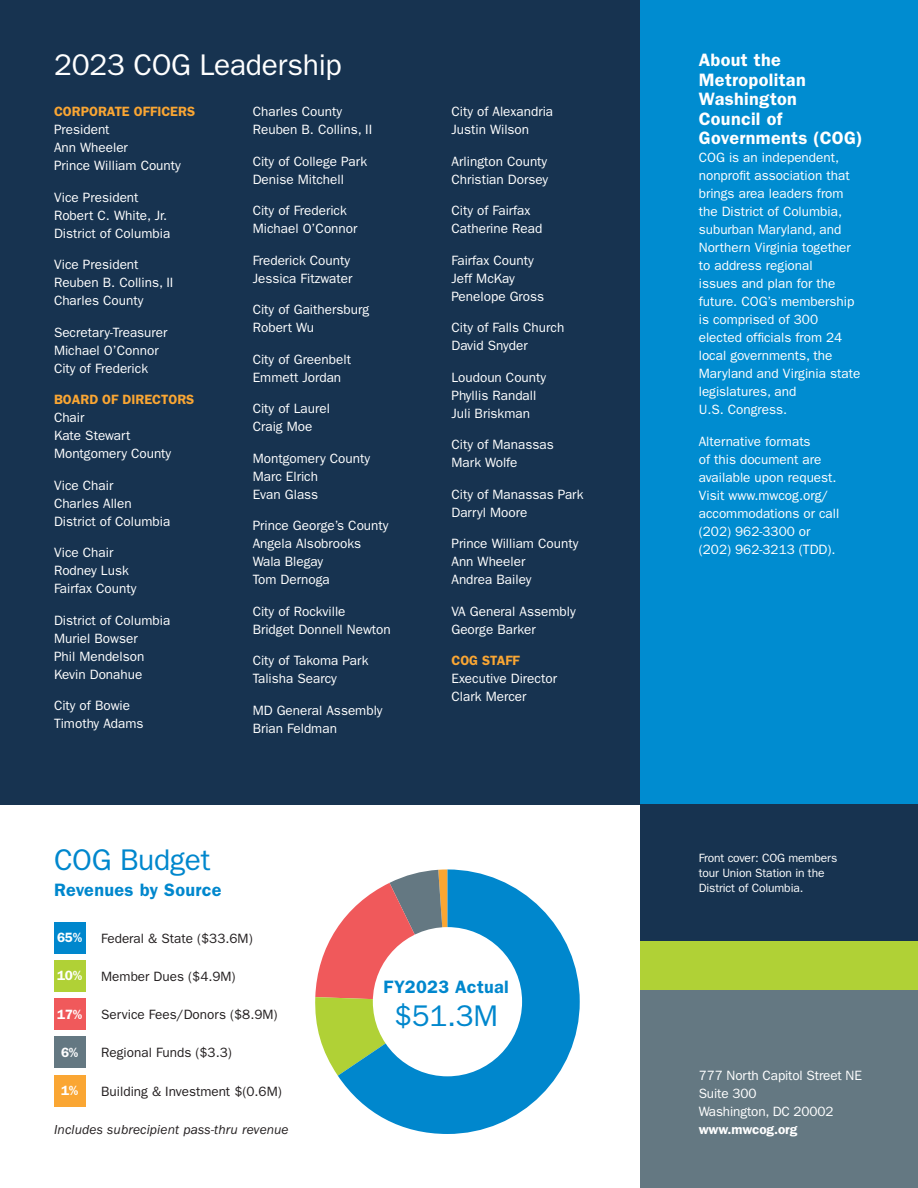
<style>
.page{position:relative;width:918px;height:1188px;background:#fff}
.page>*{position:absolute;margin:0;border:0;box-sizing:border-box;transform-origin:0 0}
.t1{font:30px "ITC Franklin Gothic Std";letter-spacing:-.01em;color:#fff}
.t2{font:30px "ITC Franklin Gothic Std";letter-spacing:-.01em;color:#0087cd}
.t3{font:600 18px/19.5px "ITC Franklin Gothic Std";letter-spacing:.02em;color:#fff}
.t4{font:600 18px "ITC Franklin Gothic Std";letter-spacing:.015em;color:#0087cd}
.t5{font:13.5px/18px "ITC Franklin Gothic Std";color:#fff}
.t6{font:13.5px "ITC Franklin Gothic Std";color:#231f20}
.t7{font:600 13.5px "ITC Franklin Gothic Std";color:#faa633}
.t8{font:italic 13.5px "ITC Franklin Gothic Std";letter-spacing:.01em;color:#231f20}
.t9{font:600 13.5px "ITC Franklin Gothic Std";letter-spacing:-.01em;color:#fff}
.t10{font:12px/15px "ITC Franklin Gothic Std";letter-spacing:-.01em;color:#fff}
</style>
<div class="page">
<div style="left:0;top:0;width:640px;height:804px;background:#173350"></div>
<div style="left:640px;top:0;width:278px;height:849px;background:#008cd0"></div>
<div style="left:640px;top:990px;width:278px;height:198px;background:#647882"></div>
<div style="left:54px;top:922px;width:31px;height:31px;background:#0087cd"></div>
<div style="left:54px;top:960px;width:31px;height:32px;background:#b0d136"></div>
<div style="left:54px;top:998px;width:31px;height:32px;background:#f0595b"></div>
<div style="left:54px;top:1037px;width:31px;height:31px;background:#647882"></div>
<div style="left:54px;top:1075px;width:31px;height:31px;background:#faa633"></div>
<svg style="left:315px;top:927px;width:23px;height:149px"></svg>
<svg style="left:338px;top:869px;width:242px;height:265px;fill:#0087cd"></svg>
<div style="left:373px;top:927px;width:149px;height:149px;background:#fff;border-radius:50%"></div>
<hr style="left:917px;top:0;width:1px;height:978px;background:#173350">
<img style="left:917px;top:269px;width:1px;height:535px">
<div style="left:640px;top:941px;width:278px;height:49px;background:#b0d136"></div>
<div style="left:640px;top:804px;width:278px;height:137px;background:#173350"></div>
<h1 class="t1" style="left:54px;top:47px;width:289px">2023 COG Leadership</h1>
<h2 class="t3" style="left:699px;top:50px;width:165px">About the<br>Metropolitan<br>Washington<br>Council of<br>Governments (COG)</h2>
<p class="t5" style="left:699px;top:149px;width:163px">COG is an independent, nonprofit association that brings area leaders from the District of Columbia, suburban Maryland, and<br>Northern Virginia together to address regional<br>issues and plan for the future. COG’s membership is comprised of 300 elected officials from 24 local governments, the<br>Maryland and Virginia state legislatures, and<br>U.S. Congress.</p>
<p class="t5" style="left:699px;top:432px;width:142px">Alternative formats<br>of this document are available upon request.<br>Visit www.mwcog.org/ accommodations or call (202) 962-3300 or (202) 962-3213 (TDD).</p>
<p class="t5" style="left:451px;top:103px;width:103px">City of Alexandria<br>Justin Wilson</p>
<p class="t5" style="left:451px;top:152px;width:98px">Arlington County<br>Christian Dorsey</p>
<p class="t5" style="left:451px;top:202px;width:92px">City of Fairfax<br>Catherine Read</p>
<p class="t5" style="left:451px;top:251px;width:94px">Fairfax County<br>Jeff McKay<br>Penelope Gross</p>
<p class="t5" style="left:451px;top:319px;width:114px">City of Falls Church<br>David Snyder</p>
<p class="t5" style="left:451px;top:368px;width:96px">Loudoun County<br>Phyllis Randall<br>Juli Briskman</p>
<p class="t5" style="left:451px;top:436px;width:104px">City of Manassas<br>Mark Wolfe</p>
<p class="t5" style="left:451px;top:485px;width:134px">City of Manassas Park<br>Darryl Moore</p>
<p class="t5" style="left:451px;top:535px;width:128px">Prince William County<br>Ann Wheeler<br>Andrea Bailey</p>
<p class="t5" style="left:451px;top:602px;width:126px">VA General Assembly<br>George Barker</p>
<p class="t7" style="left:451px;top:653px;width:70px">COG STAFF</p>
<p class="t5" style="left:451px;top:670px;width:107px">Executive Director<br>Clark Mercer</p>
<p class="t5" style="left:253px;top:103px;width:121px">Charles County<br>Reuben B. Collins, II</p>
<p class="t5" style="left:253px;top:152px;width:116px">City of College Park<br>Denise Mitchell</p>
<p class="t5" style="left:253px;top:202px;width:106px">City of Frederick<br>Michael O’Connor</p>
<p class="t5" style="left:253px;top:251px;width:101px">Frederick County<br>Jessica Fitzwater</p>
<p class="t5" style="left:253px;top:301px;width:118px">City of Gaithersburg<br>Robert Wu</p>
<p class="t5" style="left:253px;top:350px;width:100px">City of Greenbelt<br>Emmett Jordan</p>
<p class="t5" style="left:253px;top:400px;width:79px">City of Laurel<br>Craig Moe</p>
<p class="t5" style="left:253px;top:449px;width:119px">Montgomery County<br>Marc Elrich<br>Evan Glass</p>
<p class="t5" style="left:253px;top:517px;width:137px">Prince George’s County<br>Angela Alsobrooks<br>Wala Blegay<br>Tom Dernoga</p>
<p class="t5" style="left:253px;top:602px;width:140px">City of Rockville<br>Bridget Donnell Newton</p>
<p class="t5" style="left:253px;top:652px;width:117px">City of Takoma Park<br>Talisha Searcy</p>
<p class="t5" style="left:253px;top:701px;width:131px">MD General Assembly<br>Brian Feldman</p>
<p class="t7" style="left:54px;top:104px;width:143px">CORPORATE OFFICERS</p>
<p class="t5" style="left:54px;top:121px;width:128px">President<br>Ann Wheeler<br>Prince William County</p>
<p class="t5" style="left:54px;top:188px;width:118px">Vice President<br>Robert C. White, Jr.<br>District of Columbia</p>
<p class="t5" style="left:54px;top:256px;width:121px">Vice President<br>Reuben B. Collins, II<br>Charles County</p>
<p class="t5" style="left:54px;top:323px;width:115px">Secretary-Treasurer<br>Michael O’Connor<br>City of Frederick</p>
<p class="t7" style="left:54px;top:392px;width:142px">BOARD OF DIRECTORS</p>
<p class="t5" style="left:54px;top:409px;width:119px">Chair<br>Kate Stewart<br>Montgomery County</p>
<p class="t5" style="left:54px;top:476px;width:118px">Vice Chair<br>Charles Allen<br>District of Columbia</p>
<p class="t5" style="left:54px;top:544px;width:84px">Vice Chair<br>Rodney Lusk<br>Fairfax County</p>
<p class="t5" style="left:54px;top:611px;width:118px">District of Columbia<br>Muriel Bowser<br>Phil Mendelson<br>Kevin Donahue</p>
<p class="t5" style="left:54px;top:697px;width:91px">City of Bowie<br>Timothy Adams</p>
<h1 class="t2" style="left:54px;top:843px;width:158px">COG Budget</h1>
<h2 class="t4" style="left:54px;top:879px;width:169px">Revenues by Source</h2>
<p class="t9" style="left:57px;top:930px;width:27px">65%</p>
<p class="t6" style="left:101px;top:930px;width:153px">Federal &amp; State ($33.6M)</p>
<p class="t9" style="left:57px;top:968px;width:27px">10%</p>
<p class="t6" style="left:101px;top:969px;width:136px">Member Dues ($4.9M)</p>
<p class="t9" style="left:57px;top:1006px;width:27px">17%</p>
<p class="t6" style="left:101px;top:1007px;width:178px">Service Fees/Donors ($8.9M)</p>
<p class="t9" style="left:61px;top:1044px;width:19px">6%</p>
<p class="t6" style="left:101px;top:1045px;width:132px">Regional Funds ($3.3)</p>
<p class="t9" style="left:61px;top:1083px;width:19px">1%</p>
<p class="t6" style="left:101px;top:1083px;width:182px">Building &amp; Investment $(0.6M)</p>
<p class="t8" style="left:54px;top:1122px;width:236px">Includes subrecipient pass-thru revenue</p>
<h2 class="t4" style="left:383px;top:976px;width:127px">FY2023 Actual</h2>
<h1 class="t2" style="left:394px;top:999px;width:106px">$51.3M</h1>
<p class="t10" style="left:699px;top:850px;width:140px">Front cover: COG members tour Union Station in the<br>District of Columbia.</p>
<p class="t5" style="left:699px;top:1066px;width:165px">777 North Capitol Street NE<br>Suite 300<br>Washington, DC 20002</p>
<p class="t9" style="left:699px;top:1121px;width:100px">www.mwcog.org</p>
</div>
